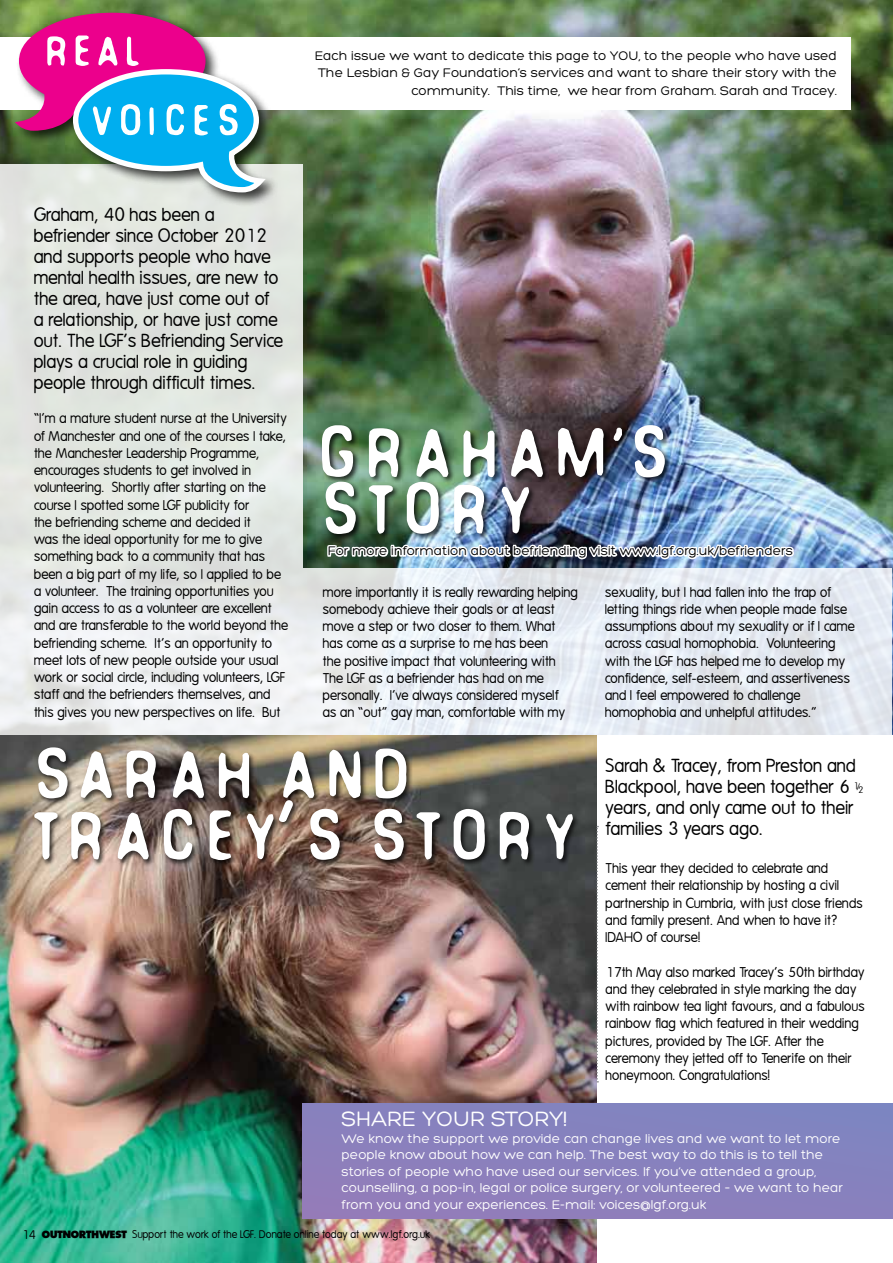
<style>
.page{position:relative;width:893px;height:1263px;background:#fff}
.page>*{position:absolute;margin:0;border:0;box-sizing:border-box;transform-origin:0 0}
.t1{font:96.9px "You Can Make Your Own Font";color:#fff}
.t2{font:94.5px "You Can Make Your Own Font";color:#fff}
.t3{font:22.5px "Hero";color:#fff}
.t4{font:18px/21px "Mg Open Modata";color:#000}
.t5{font:13.5px/17.2px "Mg Open Modata";color:#000}
.t6{font:13.5px/16.5px "Hero";color:#fff}
.t7{font:13.5px/17.2px "Hero";color:#000;text-align:right}
.t8{font:10.5px "Mg Open Modata";color:#000}
.s1{font-family:"Mg Open Modata"}
.s2{font-size:12px}
.s3{font-family:"Intrepid";font-weight:800}
</style>
<div class="page">
<img style="left:0;top:736px;width:596px;height:527px">
<img style="left:0;top:0;width:893px;height:735px">
<div style="left:321px;top:424px;width:351px;height:117px;background:#000;opacity:.75"></div>
<svg style="left:0;top:164px;width:303px;height:571px;fill:#e3e8e2"></svg>
<div style="left:0;top:37px;width:850px;height:73px;background:#fff"></div>
<div style="left:12px;top:9px;width:266px;height:199px;background:#000;opacity:.75"></div>
<svg style="left:15px;top:13px;width:251px;height:179px"></svg>
<svg style="left:596px;top:826px;width:2px;height:256px"></svg>
<div style="left:303px;top:1103px;width:590px;height:116px;background:#8881bd"></div>
<div style="left:33px;top:746px;width:547px;height:121px;background:#000;opacity:.75"></div>
<svg style="left:303px;top:568px;width:588px;height:167px;fill:#e6ecf3"></svg>
<img style="left:326px;top:541px;width:469px;height:22px">
<p class="t7" style="left:315px;top:47px;width:524px">Each issue we want to dedicate this page to YOU, to the people who have used<br>The Lesbian &amp; Gay Foundation’s services and want to share their story with the community. This time, we hear from Graham. Sarah and Tracey.</p>
<p class="t4" style="left:34px;top:205px;width:251px">Graham, 40 has been a befriender since October 2012 and supports people who have mental health issues, are new to the area, have just come out of a relationship, or have just come out. The LGF’s Befriending Service plays a crucial role in guiding people through difficult times.</p>
<p class="t5" style="left:34px;top:410px;width:256px">“I’m a mature student nurse at the University of Manchester and one of the courses I take, the Manchester Leadership Programme, encourages students to get involved in volunteering. Shortly after starting on the course I spotted some LGF publicity for<br>the befriending scheme and decided it<br>was the ideal opportunity for me to give something back to a community that has been a big part of my life, so I applied to be a volunteer. The training opportunities you gain access to as a volunteer are excellent and are transferable to the world beyond the befriending scheme. It’s an opportunity to meet lots of new people outside your usual work or social circle, including volunteers, LGF staff and the befrienders themselves, and this gives you new perspectives on life. But</p>
<h1 class="t1" style="left:317px;top:387px;width:358px">GRAHAM<sup>,</sup>S</h1>
<h1 class="t1" style="left:317px;top:444px;width:219px">STORY</h1>
<p class="t7" style="left:328px;top:542px;width:467px">For more information about befriending visit www.lgf.org.uk/befrienders</p>
<p class="t5" style="left:323px;top:584px;width:257px">more importantly it is really rewarding helping somebody achieve their goals or at least move a step or two closer to them. What has come as a surprise to me has been<br>the positive impact that volunteering with The LGF as a befriender has had on me personally. I’ve always considered myself<br>as an “out” gay man, comfortable with my</p>
<p class="t5" style="left:605px;top:584px;width:252px">sexuality, but I had fallen into the trap of letting things ride when people made false assumptions about my sexuality or if I came across casual homophobia. Volunteering with the LGF has helped me to develop my confidence, self-esteem, and assertiveness and I feel empowered to challenge homophobia and unhelpful attitudes.”</p>
<h2 class="t2" style="left:30px;top:710px;width:388px">SARAH AND</h2>
<h2 class="t2" style="left:30px;top:772px;width:550px">TRACEY<span class="s1">’</span>S STORY</h2>
<h3 class="t4" style="left:606px;top:755px;width:260px">Sarah &amp; Tracey, from Preston and<br>Blackpool, have been together 6 ½ years, and only came out to their families 3 years ago.</h3>
<p class="t5" style="left:606px;top:860px;width:259px">This year they decided to celebrate and cement their relationship by hosting a civil partnership in Cumbria, with just close friends and family present. And when to have it?<br>IDAHO of course!</p>
<p class="t5" style="left:606px;top:963px;width:261px">17th May also marked Tracey’s 50th birthday and they celebrated in style marking the day with rainbow tea light favours, and a fabulous rainbow flag which featured in their wedding pictures, provided by The LGF. After the ceremony they jetted off to Tenerife on their honeymoon. Congratulations!</p>
<h3 class="t3" style="left:342px;top:1107px;width:227px">SHARE YOUR STORY!</h3>
<p class="t6" style="left:342px;top:1130px;width:503px">We know the support we provide can change lives and we want to let more people know about how we can help. The best way to do this is to tell the stories of people who have used our services. If you’ve attended a group, counselling, a pop-in, legal or police surgery, or volunteered – we want to hear from you and your experiences. E-mail: voices@lgf.org.uk</p>
<p class="t8" style="left:22px;top:1228px;width:410px"><span class="s2">14</span> <span class="s3">OUTNORTHWEST</span> Support the work of the LGF. Donate online today at www.lgf.org.uk</p>
</div>
